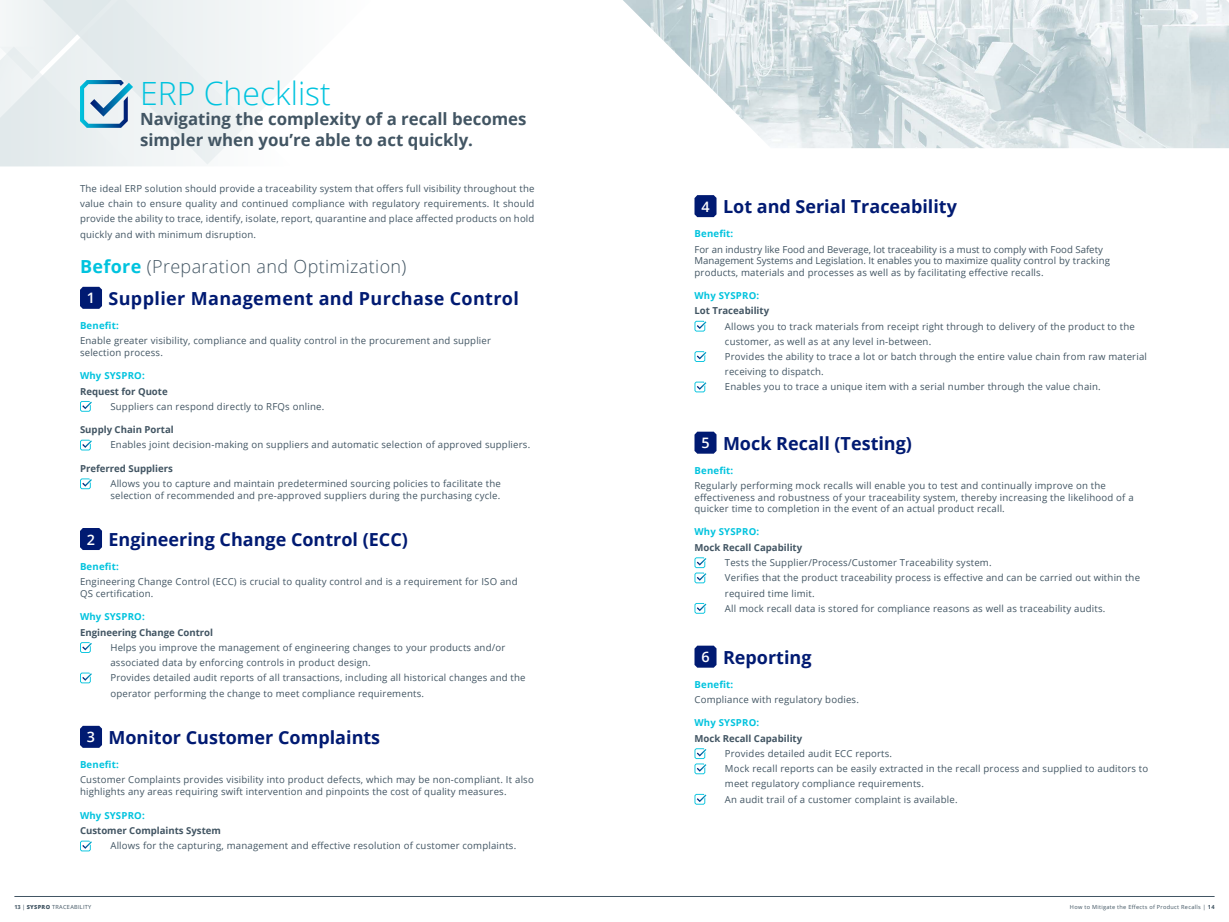
<style>
.page{position:relative;width:1229px;height:922px;background:#fff}
.page>*{position:absolute;margin:0;border:0;box-sizing:border-box;transform-origin:0 0}
.t1{font:300 32px "Open Sans";color:#00c3de}
.t2{font:700 18px "Open Sans";color:#001a72}
.t3{font:700 18px/32.4px "Open Sans";letter-spacing:.02em;color:#001a72}
.t4{font:700 16.8px/21.6px "Open Sans";color:#425563}
.t5{font:9.6px/15.2px "Open Sans";letter-spacing:.02em;color:#425563}
.t6{font:9.6px/11.5px "Open Sans";color:#425563}
.t7{font:700 9.6px "Open Sans";color:#425563}
.t8{font:700 9.6px "Open Sans";letter-spacing:.02em;color:#00c3de}
.t9{font:5.6px "Open Sans";letter-spacing:.05em;color:#425563}
.s1{color:#00c3de}
.s2{font-weight:300;color:#425563}
.s3{font-weight:600;font-size:14.4px;color:#fff}
.s4{font-weight:700}
.s5{font-weight:800}
</style>
<div class="page">
<svg style="left:134px;top:0;width:135px;height:166px;fill:#eff3f4"></svg>
<img style="left:623px;top:0;width:606px;height:148px">
<svg style="left:80px;top:287px;width:22px;height:22px"></svg>
<svg style="left:80px;top:401px;width:12px;height:11px"></svg>
<svg style="left:80px;top:440px;width:12px;height:10px"></svg>
<svg style="left:80px;top:478px;width:12px;height:11px"></svg>
<svg style="left:80px;top:528px;width:22px;height:22px"></svg>
<svg style="left:80px;top:642px;width:12px;height:11px"></svg>
<svg style="left:80px;top:672px;width:12px;height:11px"></svg>
<svg style="left:80px;top:726px;width:22px;height:22px"></svg>
<svg style="left:80px;top:840px;width:12px;height:11px"></svg>
<svg style="left:0;top:0;width:134px;height:166px"></svg>
<svg style="left:694px;top:195px;width:22px;height:22px"></svg>
<svg style="left:694px;top:321px;width:12px;height:10px"></svg>
<svg style="left:694px;top:351px;width:12px;height:11px"></svg>
<svg style="left:694px;top:381px;width:12px;height:11px"></svg>
<svg style="left:694px;top:431px;width:22px;height:22px"></svg>
<svg style="left:694px;top:557px;width:12px;height:26px"></svg>
<svg style="left:694px;top:603px;width:12px;height:10px"></svg>
<svg style="left:694px;top:645px;width:22px;height:22px"></svg>
<svg style="left:694px;top:748px;width:12px;height:26px"></svg>
<svg style="left:694px;top:794px;width:12px;height:10px"></svg>
<hr style="left:14px;top:896px;width:1200px;height:1px;background:#425563">
<h1 class="t1" style="left:140px;top:71px;width:192px">ERP Checklist</h1>
<h3 class="t4" style="left:140px;top:107px;width:388px">Navigating the complexity of a recall becomes simpler when you’re able to act quickly.</h3>
<p class="t5" style="left:80px;top:181px;width:456px;text-align:justify">The ideal ERP solution should provide a traceability system that offers full visibility throughout the value chain to ensure quality and continued compliance with regulatory requirements. It should provide the ability to trace, identify, isolate, report, quarantine and place affected products on hold quickly and with minimum disruption.</p>
<h2 class="t3" style="left:87px;top:249px;width:433px;text-indent:-7px"><span class="s1">Before</span> <span class="s2">(Preparation and Optimization)<br></span><span class="s3">1</span> Supplier Management and Purchase Control</h2>
<p class="t8" style="left:80px;top:318px;width:40px">Benefit:</p>
<p class="t5" style="left:80px;top:335px;width:413px;line-height:11.5px">Enable greater visibility, compliance and quality control in the procurement and supplier selection process.</p>
<p class="t8" style="left:80px;top:369px;width:66px">Why SYSPRO:</p>
<p class="t7" style="left:80px;top:384px;width:89px">Request for Quote</p>
<p class="t5" style="left:110px;top:398px;width:215px">Suppliers can respond directly to RFQs online.</p>
<p class="t7" style="left:80px;top:423px;width:95px">Supply Chain Portal</p>
<p class="t5" style="left:110px;top:437px;width:421px">Enables joint decision-making on suppliers and automatic selection of approved suppliers.</p>
<p class="t7" style="left:80px;top:462px;width:94px">Preferred Suppliers</p>
<p class="t5" style="left:110px;top:478px;width:392px;line-height:11.5px">Allows you to capture and maintain predetermined sourcing policies to facilitate the selection of recommended and pre-approved suppliers during the purchasing cycle.</p>
<h2 class="t2" style="left:87px;top:527px;width:323px"><span class="s3">2</span> Engineering Change Control (ECC)</h2>
<p class="t8" style="left:80px;top:559px;width:40px">Benefit:</p>
<p class="t5" style="left:80px;top:576px;width:439px;line-height:11.5px">Engineering Change Control (ECC) is crucial to quality control and is a requirement for ISO and<br>QS certification.</p>
<p class="t8" style="left:80px;top:610px;width:66px">Why SYSPRO:</p>
<p class="t7" style="left:80px;top:625px;width:135px">Engineering Change Control</p>
<p class="t5" style="left:110px;top:639px;width:417px">Helps you improve the management of engineering changes to your products and/or associated data by enforcing controls in product design.<br>Provides detailed audit reports of all transactions, including all historical changes and the operator performing the change to meet compliance requirements.</p>
<h2 class="t2" style="left:87px;top:725px;width:295px"><span class="s3">3</span> Monitor Customer Complaints</h2>
<p class="t8" style="left:80px;top:757px;width:40px">Benefit:</p>
<p class="t5" style="left:80px;top:773px;width:455px;line-height:11.5px">Customer Complaints provides visibility into product defects, which may be non-compliant. It also highlights any areas requiring swift intervention and pinpoints the cost of quality measures.</p>
<p class="t8" style="left:80px;top:808px;width:66px">Why SYSPRO:</p>
<p class="t7" style="left:80px;top:824px;width:143px">Customer Complaints System</p>
<p class="t5" style="left:110px;top:838px;width:407px">Allows for the capturing, management and effective resolution of customer complaints.</p>
<h2 class="t2" style="left:701px;top:194px;width:257px"><span class="s3">4</span> Lot and Serial Traceability</h2>
<p class="t8" style="left:694px;top:227px;width:40px">Benefit:</p>
<p class="t6" style="left:694px;top:243px;width:417px">For an industry like Food and Beverage, lot traceability is a must to comply with Food Safety<br>Management Systems and Legislation. It enables you to maximize quality control by tracking products, materials and processes as well as by facilitating effective recalls.</p>
<p class="t8" style="left:694px;top:288px;width:66px">Why SYSPRO:</p>
<p class="t7" style="left:694px;top:304px;width:76px">Lot Traceability</p>
<p class="t5" style="left:725px;top:318px;width:423px">Allows you to track materials from receipt right through to delivery of the product to the customer, as well as at any level in-between.<br>Provides the ability to trace a lot or batch through the entire value chain from raw material receiving to dispatch.<br>Enables you to trace a unique item with a serial number through the value chain.</p>
<h2 class="t2" style="left:701px;top:431px;width:212px"><span class="s3">5</span> Mock Recall (Testing)</h2>
<p class="t8" style="left:694px;top:463px;width:40px">Benefit:</p>
<p class="t5" style="left:694px;top:479px;width:441px;line-height:11.5px">Regularly performing mock recalls will enable you to test and continually improve on the effectiveness and robustness of your traceability system, thereby increasing the likelihood of a quicker time to completion in the event of an actual product recall.</p>
<p class="t8" style="left:694px;top:525px;width:66px">Why SYSPRO:</p>
<p class="t7" style="left:694px;top:540px;width:109px">Mock Recall Capability</p>
<p class="t5" style="left:725px;top:555px;width:417px">Tests the Supplier/Process/Customer Traceability system.<br>Verifies that the product traceability process is effective and can be carried out within the required time limit.<br>All mock recall data is stored for compliance reasons as well as traceability audits.</p>
<h2 class="t2" style="left:701px;top:644px;width:112px"><span class="s3">6</span> Reporting</h2>
<p class="t8" style="left:694px;top:677px;width:40px">Benefit:</p>
<p class="t5" style="left:694px;top:691px;width:166px">Compliance with regulatory bodies.</p>
<p class="t8" style="left:694px;top:716px;width:66px">Why SYSPRO:</p>
<p class="t7" style="left:694px;top:731px;width:109px">Mock Recall Capability</p>
<p class="t5" style="left:725px;top:745px;width:425px">Provides detailed audit ECC reports.<br>Mock recall reports can be easily extracted in the recall process and supplied to auditors to meet regulatory compliance requirements.<br>An audit trail of a customer complaint is available.</p>
<p class="t9" style="left:14px;top:903px;width:79px"><span class="s4">13</span> | <span class="s5">SYSPRO</span> TRACEABILITY</p>
<p class="t9" style="left:1070px;top:903px;width:146px">How to Mitigate the Effects of Product Recalls | <span class="s4">14</span></p>
</div>
